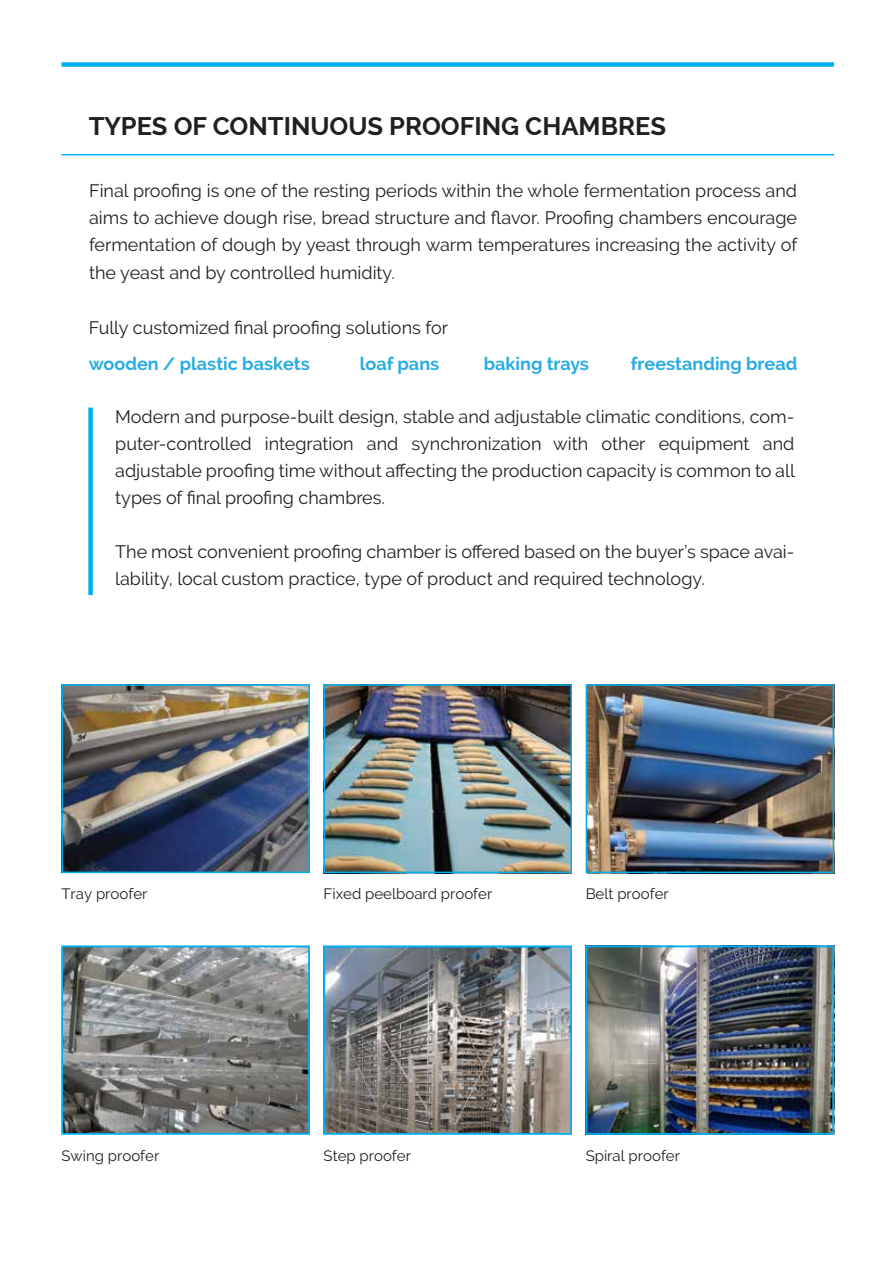
<style>
.page{position:relative;width:893px;height:1263px;background:#fff}
.page>*{position:absolute;margin:0;border:0;box-sizing:border-box;transform-origin:0 0}
.t1{font:700 25.5px "Raleway";color:#231f20}
.t2{font:18px/27px "Raleway";color:#231f20;text-align:justify}
.t3{font:700 18px "Raleway";color:#2aace2}
.t4{font:15px "Raleway";color:#221f20}
</style>
<div class="page">
<div style="left:61px;top:62px;width:773px;height:5px;background:#00aeef"></div>
<hr style="left:61px;top:154px;width:773px;height:1px;background:#00aeef">
<img style="left:61px;top:684px;width:249px;height:189px">
<svg style="left:61px;top:946px;width:249px;height:188px"></svg>
<img style="left:324px;top:946px;width:248px;height:188px">
<img style="left:586px;top:946px;width:248px;height:188px">
<img style="left:324px;top:684px;width:248px;height:189px">
<img style="left:586px;top:684px;width:248px;height:189px">
<div style="left:88px;top:408px;width:5px;height:187px;background:#00aeef"></div>
<h1 class="t1" style="left:89px;top:112px;width:579px">TYPES OF CONTINUOUS PROOFING CHAMBRES</h1>
<p class="t2" style="left:89px;top:178px;width:710px">Final proofing is one of the resting periods within the whole fermentation process and aims to achieve dough rise, bread structure and flavor. Proofing chambers encourage fermentation of dough by yeast through warm temperatures increasing the activity of the yeast and by controlled humidity.</p>
<p class="t2" style="left:89px;top:314px;width:361px">Fully customized final proofing solutions for</p>
<p class="t3" style="left:89px;top:353px;width:223px">wooden / plastic baskets</p>
<p class="t3" style="left:360px;top:353px;width:81px">loaf pans</p>
<p class="t3" style="left:484px;top:353px;width:107px">baking trays</p>
<p class="t3" style="left:631px;top:353px;width:168px">freestanding bread</p>
<p class="t2" style="left:115px;top:403px;width:681px">Modern and purpose-built design, stable and adjustable climatic conditions, com&shy;puter-controlled integration and synchronization with other equipment and adjustable proofing time without affecting the production capacity is common to all types of final proofing chambres.</p>
<p class="t2" style="left:115px;top:538px;width:681px">The most convenient proofing chamber is offered based on the buyer’s space avai&shy;lability, local custom practice, type of product and required technology.</p>
<p class="t4" style="left:61px;top:885px;width:87px">Tray proofer</p>
<p class="t4" style="left:324px;top:885px;width:170px">Fixed peelboard proofer</p>
<p class="t4" style="left:586px;top:885px;width:85px">Belt proofer</p>
<p class="t4" style="left:61px;top:1147px;width:99px">Swing proofer</p>
<p class="t4" style="left:324px;top:1147px;width:89px">Step proofer</p>
<p class="t4" style="left:586px;top:1147px;width:96px">Spiral proofer</p>
</div>
